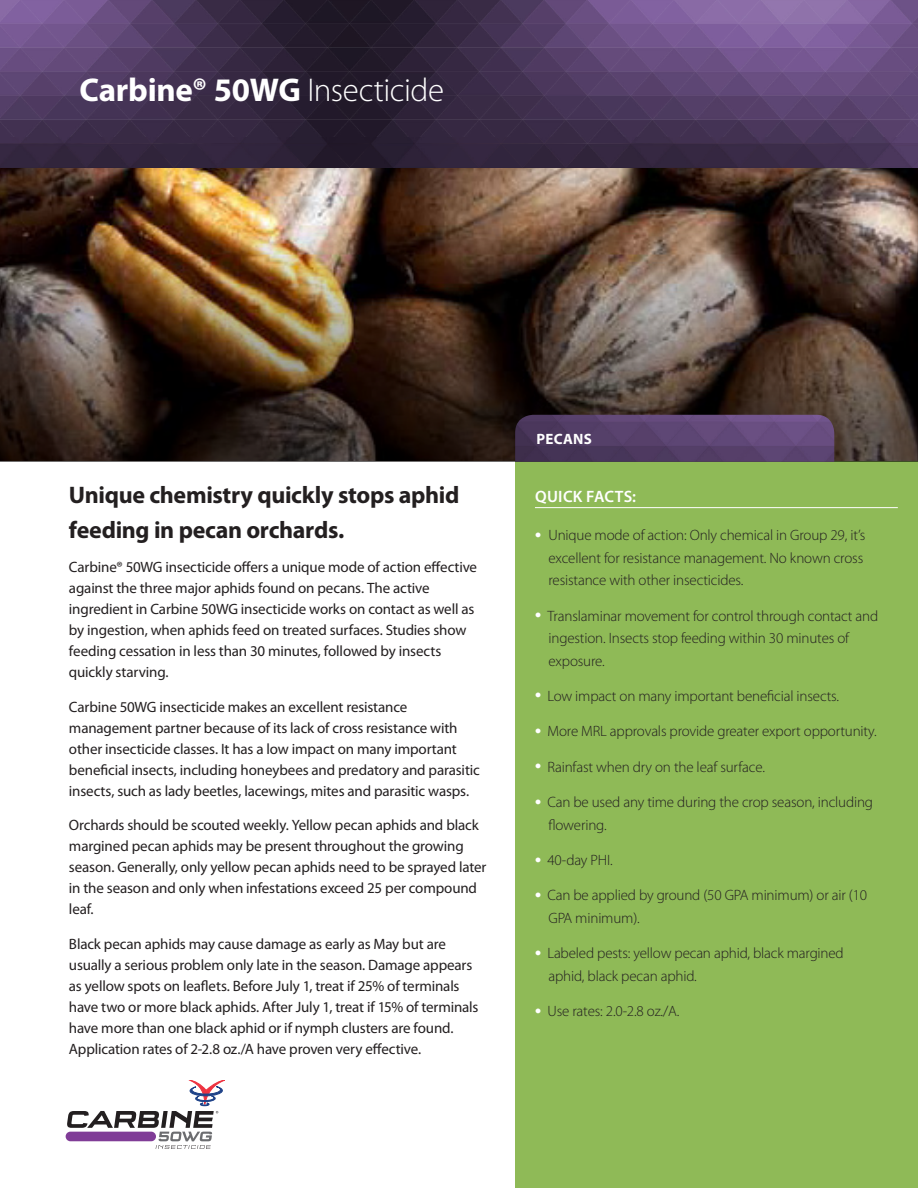
<style>
.page{position:relative;width:918px;height:1188px;background:#fff}
.page>*{position:absolute;margin:0;border:0;box-sizing:border-box;transform-origin:0 0}
.t1{font:700 33px "Myriad Pro";letter-spacing:-.01em;color:#fff}
.Headline{font:700 24px "Myriad Pro";letter-spacing:-.015em;color:#231f20}
.body_text{font:600 16.5px "Myriad Pro";letter-spacing:.02em;color:#fff}
.Headline-2{font:15px/21px "Myriad Pro";letter-spacing:-.01em;color:#231f20}
.body_text-2{font:300 15px/22.5px "Myriad Pro";letter-spacing:-.01em;color:#231f20}
.subheadder{font:700 15px "Myriad Pro";letter-spacing:.02em;color:#fff}
.s1{font-weight:300}
.s2{font-size:27px;color:#fff}
</style>
<div class="page">
<div style="left:515px;top:167px;width:403px;height:1021px;background:#8fba57"></div>
<img style="left:0;top:167px;width:918px;height:51px">
<img style="left:0;top:0;width:918px;height:167px">
<hr style="left:535px;top:507px;width:363px;height:1px;background:#fff">
<img style="left:0;top:218px;width:918px;height:244px">
<img style="left:515px;top:415px;width:319px;height:47px">
<svg style="left:67px;top:1080px;width:158px;height:69px"></svg>
<p class="t1" style="left:80px;top:68px;width:366px">Carbine® 50WG <span class="s1">Insecticide</span></p>
<p class="Headline" style="left:69px;top:479px;width:392px">Unique chemistry quickly stops aphid</p>
<p class="Headline" style="left:69px;top:514px;width:277px">feeding in pecan orchards.</p>
<p class="Headline-2" style="left:69px;top:556px;width:410px">Carbine® 50WG insecticide offers a unique mode of action effective against the three major aphids found on pecans. The active ingredient in Carbine 50WG insecticide works on contact as well as by ingestion, when aphids feed on treated surfaces. Studies show feeding cessation in less than 30 minutes, followed by insects quickly starving.</p>
<p class="Headline-2" style="left:69px;top:696px;width:412px">Carbine 50WG insecticide makes an excellent resistance management partner because of its lack of cross resistance with other insecticide classes. It has a low impact on many important beneficial insects, including honeybees and predatory and parasitic insects, such as lady beetles, lacewings, mites and parasitic wasps.</p>
<p class="Headline-2" style="left:69px;top:814px;width:419px">Orchards should be scouted weekly. Yellow pecan aphids and black margined pecan aphids may be present throughout the growing season. Generally, only yellow pecan aphids need to be sprayed later in the season and only when infestations exceed 25 per compound leaf.</p>
<p class="Headline-2" style="left:69px;top:933px;width:411px">Black pecan aphids may cause damage as early as May but are usually a serious problem only late in the season. Damage appears as yellow spots on leaflets. Before July 1, treat if 25% of terminals have two or more black aphids. After July 1, treat if 15% of terminals have more than one black aphid or if nymph clusters are found.<br>Application rates of 2-2.8 oz./A have proven very effective.</p>
<p class="subheadder" style="left:537px;top:429px;width:57px">PECANS</p>
<p class="body_text" style="left:535px;top:486px;width:102px">QUICK FACTS:</p>
<p class="body_text-2" style="left:548px;top:524px;width:318px;text-indent:-14px"><span class="s2">•</span> Unique mode of action: Only chemical in Group 29, it’s excellent for resistance management. No known cross resistance with other insecticides.</p>
<p class="body_text-2" style="left:548px;top:604px;width:331px;text-indent:-14px"><span class="s2">•</span> Translaminar movement for control through contact and ingestion. Insects stop feeding within 30 minutes of exposure.</p>
<p class="body_text-2" style="left:535px;top:685px;width:306px"><span class="s2">•</span> Low impact on many important beneficial insects.</p>
<p class="body_text-2" style="left:535px;top:720px;width:343px"><span class="s2">•</span> More MRL approvals provide greater export opportunity.</p>
<p class="body_text-2" style="left:535px;top:755px;width:231px"><span class="s2">•</span> Rainfast when dry on the leaf surface.</p>
<p class="body_text-2" style="left:548px;top:791px;width:326px;text-indent:-14px"><span class="s2">•</span> Can be used any time during the crop season, including flowering.</p>
<p class="body_text-2" style="left:535px;top:849px;width:79px"><span class="s2">•</span> 40-day PHI.</p>
<p class="body_text-2" style="left:548px;top:884px;width:320px;text-indent:-14px"><span class="s2">•</span> Can be applied by ground (50 GPA minimum) or air (10<br>GPA minimum).</p>
<p class="body_text-2" style="left:548px;top:942px;width:297px;text-indent:-14px"><span class="s2">•</span> Labeled pests: yellow pecan aphid, black margined aphid, black pecan aphid.</p>
<p class="body_text-2" style="left:535px;top:1000px;width:146px"><span class="s2">•</span> Use rates: 2.0-2.8 oz./A.</p>
</div>
